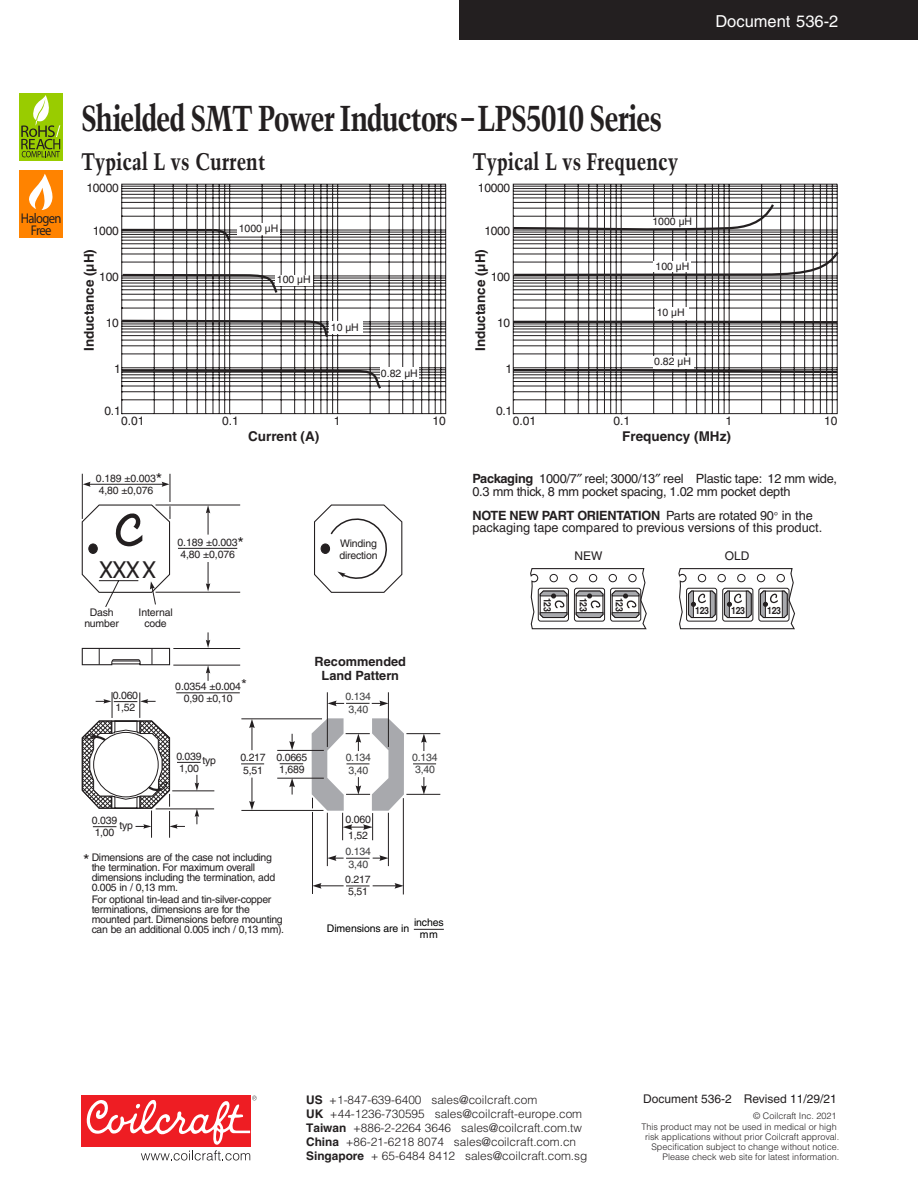
<style>
.page{position:relative;width:918px;height:1188px;background:#fff}
.page>*{position:absolute;margin:0;border:0;box-sizing:border-box;transform-origin:0 0}
.Subhead_-_24_Point_T{font:700 condensed 36px "Trump Mediaeval";letter-spacing:-.04em;color:#231f20}
.Subhead_-_16_Point_T{font:700 condensed 24px "Trump Mediaeval";color:#231f20}
.t1{font:22.95px "Tahoma";color:#231f20}
.Document_number{font:16.5px "Helvetica";color:#fff}
.t2{font:16.5px "Helvetica";color:#231f20}
.t3{font:14.1px/11.7px "Myriad Pro";letter-spacing:-.055em;color:#231f20;text-align:center;scale:.9 1}
.t4{font:700 13.5px "Helvetica";color:#231f20}
.t5{font:13.5px "Arial";color:#231f20}
.Points{font:12.75px/12.9px "Helvetica";color:#231f20}
.Points-2{font:12.75px/13.2px "Helvetica";letter-spacing:-.02em;color:#231f20}
.t6{font:700 12.75px/13.6px "Helvetica";color:#231f20;text-align:center}
.t7{font:12px "Helvetica";color:#231f20}
.t8{font:300 11.85px "Helvetica";color:#231f20}
.t9{font:700 11.85px/14.1px "Helvetica";color:#231f20}
.t10{font:10.5px/12.1px "Helvetica";letter-spacing:-.03em;color:#231f20}
.t11{font:10.5px/12.1px "Helvetica";letter-spacing:-.02em;color:#3e3e3f}
.Dimensions{font:10.5px/12px "Helvetica";letter-spacing:-.01em;color:#000;text-align:center}
.t12{font:700 10.2px "Helvetica";letter-spacing:-.04em;color:#231f20;scale:.86 1}
.t13{font:700 10.05px "Helvetica";letter-spacing:-.04em;color:#231f20;scale:.88 1}
.t14{font:300 9px/9.9px "Helvetica";color:#231f20;text-align:right}
.s1{font-weight:700}
.s2{font-size:11.25px}
</style>
<div class="page">
<div style="left:459px;top:0;width:459px;height:40px;background:#231f20"></div>
<div style="left:81px;top:1096px;width:169px;height:51px;background:#ee1d23"></div>
<svg style="left:86px;top:1096px;width:171px;height:65px"></svg>
<div style="left:19px;top:171px;width:44px;height:67px;background:#ff8300"></div>
<svg style="left:29px;top:174px;width:24px;height:36px"></svg>
<div style="left:19px;top:93px;width:44px;height:67px;background:#9c0"></div>
<svg style="left:21px;top:95px;width:39px;height:62px"></svg>
<svg style="left:512px;top:183px;width:326px;height:231px"></svg>
<svg style="left:512px;top:202px;width:327px;height:172px"></svg>
<svg style="left:121px;top:183px;width:325px;height:231px"></svg>
<div style="left:380px;top:367px;width:38px;height:13px;background:#fff"></div>
<div style="left:237px;top:224px;width:43px;height:11px;background:#fff"></div>
<svg style="left:121px;top:228px;width:262px;height:163px"></svg>
<hr style="left:414px;top:929px;width:30px;height:1px;background:#231f20">
<hr style="left:241px;top:718px;width:81px;height:1px;background:#231f20">
<hr style="left:406px;top:733px;width:34px;height:1px;background:#231f20">
<hr style="left:406px;top:794px;width:34px;height:1px;background:#231f20">
<hr style="left:241px;top:810px;width:82px;height:1px;background:#231f20">
<svg style="left:421px;top:734px;width:6px;height:17px"></svg>
<svg style="left:421px;top:777px;width:6px;height:18px"></svg>
<svg style="left:413px;top:764px;width:23px;height:1px"></svg>
<hr style="left:403px;top:798px;width:1px;height:96px;background:#231f20">
<hr style="left:388px;top:813px;width:1px;height:53px;background:#231f20">
<hr style="left:327px;top:813px;width:1px;height:53px;background:#231f20">
<hr style="left:312px;top:812px;width:1px;height:82px;background:#231f20">
<svg style="left:289px;top:734px;width:6px;height:16px"></svg>
<svg style="left:289px;top:779px;width:6px;height:16px"></svg>
<svg style="left:313px;top:883px;width:91px;height:6px"></svg>
<svg style="left:327px;top:855px;width:62px;height:6px"></svg>
<svg style="left:328px;top:701px;width:60px;height:5px"></svg>
<svg style="left:280px;top:763px;width:23px;height:1px"></svg>
<hr style="left:277px;top:750px;width:47px;height:1px;background:#231f20">
<hr style="left:277px;top:778px;width:47px;height:1px;background:#231f20">
<hr style="left:388px;top:692px;width:1px;height:55px;background:#231f20">
<hr style="left:327px;top:692px;width:1px;height:55px;background:#231f20">
<svg style="left:312px;top:718px;width:92px;height:122px"></svg>
<svg style="left:314px;top:504px;width:89px;height:89px"></svg>
<svg style="left:81px;top:473px;width:183px;height:365px"></svg>
<svg style="left:530px;top:568px;width:117px;height:62px"></svg>
<svg style="left:678px;top:568px;width:117px;height:62px"></svg>
<p class="Document_number" style="left:715px;top:11px;width:124px">Document 536-2</p>
<h3 class="t3" style="left:21px;top:213px;width:47px">Halogen<br>Free</h3>
<p class="Subhead_-_24_Point_T" style="left:81px;top:95px;width:583px">Shielded SMT Power Inductors – LPS5010 Series</p>
<p class="Subhead_-_16_Point_T" style="left:81px;top:146px;width:186px">Typical L vs Current</p>
<p class="Subhead_-_16_Point_T" style="left:472px;top:146px;width:207px">Typical L vs Frequency</p>
<p class="t7" style="left:86px;top:181px;width:34px">10000</p>
<p class="t7" style="left:93px;top:224px;width:27px">1000</p>
<p class="t7" style="left:99px;top:270px;width:21px">100</p>
<p class="t4" style="left:81px;top:351px;width:104px;rotate:-90deg">Inductance (µH)</p>
<p class="t7" style="left:106px;top:316px;width:15px">10</p>
<p class="t7" style="left:114px;top:362px;width:8px">1</p>
<p class="t10" style="left:239px;top:222px;width:41px">1000 µH</p>
<p class="t10" style="left:277px;top:273px;width:35px">100 µH</p>
<p class="t10" style="left:331px;top:321px;width:30px">10 µH</p>
<p class="t10" style="left:381px;top:367px;width:38px">0.82 µH</p>
<p class="t7" style="left:105px;top:404px;width:18px">0.1</p>
<p class="t7" style="left:121px;top:414px;width:25px">0.01</p>
<p class="t7" style="left:222px;top:414px;width:18px">0.1</p>
<p class="t7" style="left:334px;top:414px;width:8px">1</p>
<p class="t7" style="left:433px;top:414px;width:15px">10</p>
<p class="t4" style="left:248px;top:428px;width:73px">Current (A)</p>
<p class="t2" style="left:156px;top:470px;width:8px">*</p>
<p class="t10" style="left:96px;top:472px;width:62px">0.189 ±0.003<br>4,80 ±0,076</p>
<p class="t1" style="left:99px;top:555px;width:58px">XXXX</p>
<p class="t10" style="left:178px;top:536px;width:62px">0.189 ±0.003<br>4,80 ±0,076</p>
<p class="t2" style="left:238px;top:534px;width:8px">*</p>
<p class="t10" style="left:84px;top:608px;width:36px;line-height:10.4px;text-align:center">Dash number</p>
<p class="t10" style="left:139px;top:608px;width:36px;line-height:10.4px;text-align:center">Internal code</p>
<p class="t10" style="left:113px;top:689px;width:27px">0.060<br>1,52</p>
<p class="t5" style="left:241px;top:676px;width:7px">*</p>
<p class="t10" style="left:175px;top:680px;width:67px;text-align:center">0.0354 ±0.004<br>0,90 ±0,10</p>
<p class="t10" style="left:339px;top:537px;width:40px">Winding direction</p>
<p class="t6" style="left:315px;top:654px;width:93px">Recommended<br>Land Pattern</p>
<p class="t11" style="left:346px;top:691px;width:27px">0.134<br>3,40</p>
<p class="t10" style="left:176px;top:750px;width:27px">0.039<br>1,00</p>
<p class="t10" style="left:202px;top:755px;width:15px">typ</p>
<p class="t10" style="left:240px;top:752px;width:27px">0.217<br>5,51</p>
<p class="t11" style="left:412px;top:751px;width:27px">0.134<br>3,40</p>
<p class="t10" style="left:276px;top:751px;width:32px">0.0665<br>1,689</p>
<p class="t11" style="left:346px;top:752px;width:27px">0.134<br>3,40</p>
<p class="t10" style="left:92px;top:814px;width:27px">0.039<br>1,00</p>
<p class="t10" style="left:119px;top:819px;width:15px">typ</p>
<p class="t10" style="left:92px;top:852px;width:185px;line-height:9.9px">Dimensions are of the case not including the termination. For maximum overall dimensions including the termination, add 0.005 in / 0,13 mm.</p>
<p class="t10" style="left:92px;top:894px;width:194px;line-height:9.9px">For optional tin-lead and tin-silver-copper terminations, dimensions are for the mounted part. Dimensions before mounting can be an additional 0.005 inch / 0,13 mm).</p>
<p class="t2" style="left:83px;top:850px;width:8px">*</p>
<p class="t10" style="left:345px;top:812px;width:27px;line-height:15.8px">0.060<br>1,52</p>
<p class="t10" style="left:345px;top:873px;width:27px">0.217<br>5,51</p>
<p class="t11" style="left:346px;top:846px;width:27px">0.134<br>3,40</p>
<p class="Dimensions" style="left:327px;top:923px;width:84px">Dimensions are in</p>
<p class="Dimensions" style="left:414px;top:916px;width:31px">inches mm</p>
<p class="t7" style="left:478px;top:181px;width:34px">10000</p>
<p class="t7" style="left:484px;top:224px;width:27px">1000</p>
<p class="t7" style="left:491px;top:270px;width:21px">100</p>
<p class="t4" style="left:472px;top:351px;width:104px;rotate:-90deg">Inductance (µH)</p>
<p class="t7" style="left:497px;top:316px;width:15px">10</p>
<p class="t7" style="left:506px;top:362px;width:8px">1</p>
<p class="t10" style="left:652px;top:215px;width:41px">1000 µH</p>
<p class="t10" style="left:656px;top:260px;width:35px">100 µH</p>
<p class="t10" style="left:657px;top:307px;width:30px">10 µH</p>
<p class="t10" style="left:654px;top:356px;width:38px">0.82 µH</p>
<p class="t7" style="left:496px;top:404px;width:18px">0.1</p>
<p class="t7" style="left:513px;top:414px;width:25px">0.01</p>
<p class="t7" style="left:614px;top:414px;width:18px">0.1</p>
<p class="t7" style="left:725px;top:414px;width:8px">1</p>
<p class="t7" style="left:824px;top:414px;width:15px">10</p>
<p class="t4" style="left:622px;top:428px;width:110px">Frequency (MHz)</p>
<p class="Points-2" style="left:472px;top:472px;width:366px"><span class="s1">Packaging</span> 1000/7 reel; 3000/13 reel Plastic tape: 12 mm wide,<br>0.3 mm thick, 8 mm pocket spacing, 1.02 mm pocket depth</p>
<p class="Points" style="left:472px;top:509px;width:351px"><span class="s1">NOTE NEW PART ORIENTATION</span> Parts are rotated 90<span class="s2">°</span> in the packaging tape compared to previous versions of this product.</p>
<p class="t7" style="left:575px;top:549px;width:29px">NEW</p>
<p class="t7" style="left:725px;top:549px;width:26px">OLD</p>
<p class="t12" style="left:554px;top:598px;width:18px;rotate:90deg">123</p>
<p class="t12" style="left:590px;top:598px;width:18px;rotate:90deg">123</p>
<p class="t12" style="left:626px;top:598px;width:18px;rotate:90deg">123</p>
<p class="t13" style="left:695px;top:604px;width:17px">123</p>
<p class="t13" style="left:731px;top:604px;width:17px">123</p>
<p class="t13" style="left:767px;top:604px;width:17px">123</p>
<p class="t7" style="left:643px;top:1092px;width:195px">Document 536-2 Revised 11/29/21</p>
<p class="t8" style="left:306px;top:1092px;width:233px"><span class="s1">US</span> +1-847-639-6400 sales@coilcraft.com</p>
<p class="t8" style="left:330px;top:1107px;width:254px">+44-1236-730595 sales@coilcraft-europe.com</p>
<p class="t8" style="left:353px;top:1121px;width:231px">+886-2-2264 3646 sales@coilcraft.com.tw</p>
<p class="t8" style="left:346px;top:1135px;width:232px">+86-21-6218 8074 sales@coilcraft.com.cn</p>
<p class="t8" style="left:371px;top:1149px;width:218px">+ 65-6484 8412 sales@coilcraft.com.sg</p>
<p class="t9" style="left:306px;top:1107px;width:60px">UK<br>Taiwan<br>China<br>Singapore</p>
<p class="t14" style="left:641px;top:1110px;width:197px;line-height:11.4px">© Coilcraft Inc. 2021<br>This product may not be used in medical or high</p>
<p class="t14" style="left:645px;top:1132px;width:196px">risk applications without prior Coilcraft approval.<br>Specification subject to change without notice.<br>Please check web site for latest information.</p>
</div>
